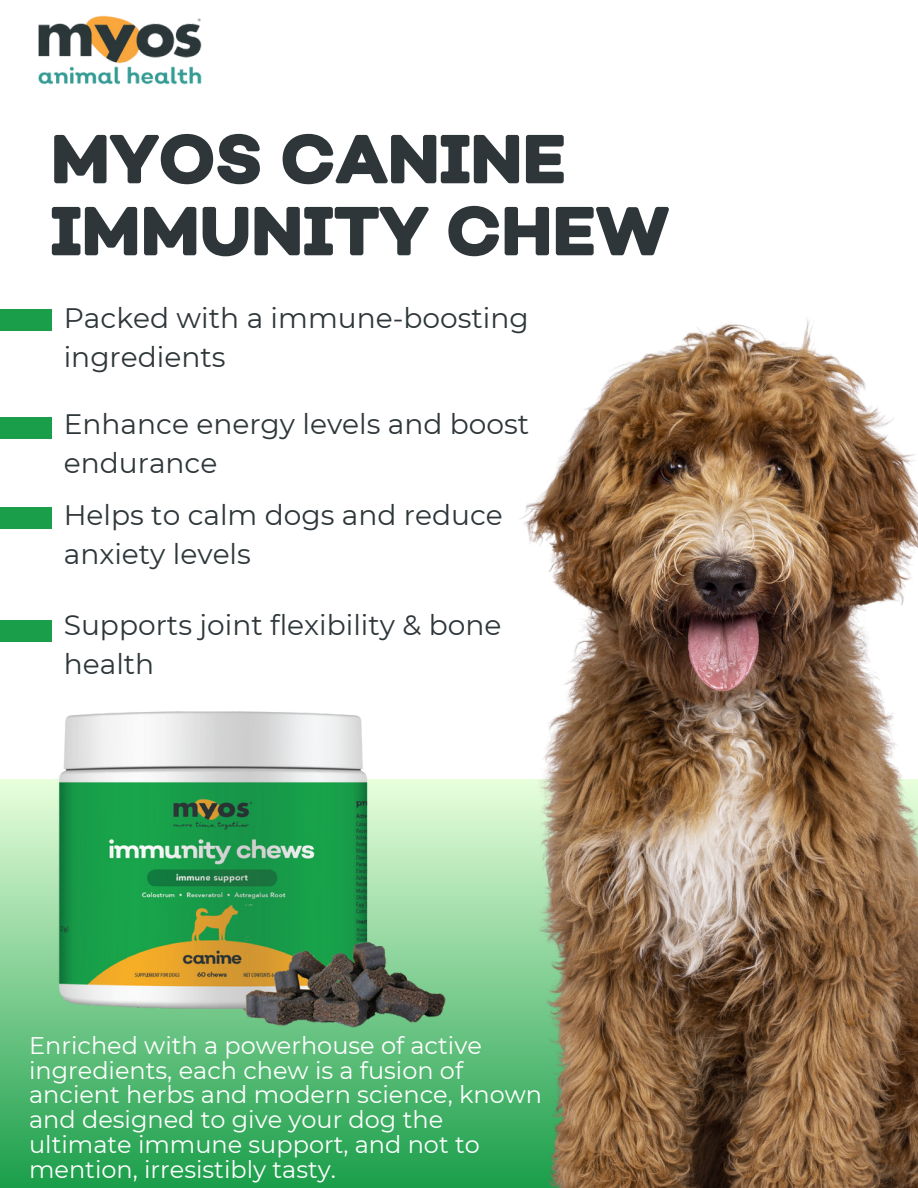
<style>
.page{position:relative;width:918px;height:1188px;background:#fff}
.page>*{position:absolute;margin:0;border:0;box-sizing:border-box;transform-origin:0 0}
.t1{font:700 64.5px/72px "Nutmeg";letter-spacing:.025em;color:#2e3639}
.t2{font:28.05px/38.5px "Montserrat";color:#2e3639}
.t3{font:24px/24.8px "Montserrat";color:#fff}
</style>
<div class="page">
<img style="left:38px;top:15px;width:164px;height:70px">
<div style="left:0;top:309px;width:52px;height:21px;background:#1a9e4a"></div>
<div style="left:0;top:418px;width:52px;height:21px;background:#1a9e4a"></div>
<div style="left:0;top:507px;width:52px;height:21px;background:#1a9e4a"></div>
<div style="left:0;top:780px;width:918px;height:408px;background:linear-gradient(to bottom,#e8fedc,#1b9e4a)"></div>
<img style="left:0;top:620px;width:452px;height:468px">
<img style="left:518px;top:319px;width:400px;height:869px">
<svg style="left:54px;top:133px;width:510px;height:52px"></svg>
<svg style="left:51px;top:205px;width:618px;height:52px"></svg>
<h1 class="t1" style="left:52px;top:122px;width:619px">MYOS CANINE<br>IMMUNITY CHEW</h1>
<p class="t2" style="left:64px;top:299px;width:467px">Packed with a immune-boosting ingredients</p>
<h2 class="t2" style="left:64px;top:405px;width:467px">Enhance energy levels and boost endurance</h2>
<h2 class="t2" style="left:64px;top:496px;width:441px">Helps to calm dogs and reduce anxiety levels</h2>
<p class="t2" style="left:64px;top:606px;width:439px">Supports joint flexibility &amp; bone health</p>
<p class="t3" style="left:29px;top:1033px;width:514px">Enriched with a powerhouse of active ingredients, each chew is a fusion of ancient herbs and modern science, known and designed to give your dog the ultimate immune support, and not to mention, irresistibly tasty.</p>
</div>
